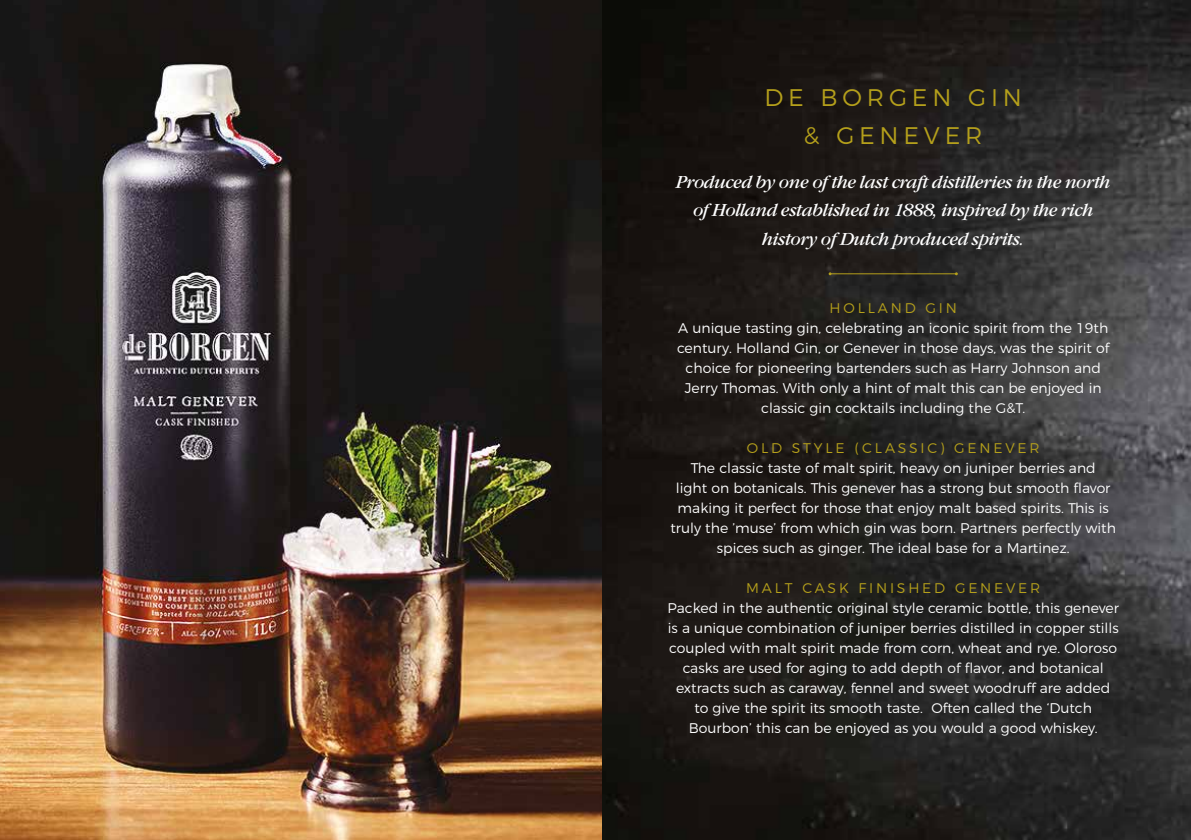
<style>
.page{position:relative;width:1191px;height:840px;background:#fff}
.page>*{position:absolute;margin:0;border:0;box-sizing:border-box;transform-origin:0 0}
.t1{font:300 24px/38.4px "Montserrat";letter-spacing:.2em;color:#b5a01b;text-align:center}
.t2{font:italic 18px/28px "Garamond Nova Pro";letter-spacing:-.03em;color:#fff;text-align:center}
.t3{font:300 14px/20px "Montserrat";color:#fff;text-align:center}
.t4{font:300 14px "Montserrat";letter-spacing:.2em;color:#b5a01b}
</style>
<div class="page">
<img style="left:601px;top:0;width:590px;height:839px">
<img style="left:0;top:0;width:601px;height:839px">
<hr style="left:830px;top:273px;width:126px;height:1px;background:#b5a01b">
<h1 class="t1" style="left:764px;top:76px;width:259px">DE BORGEN GIN &amp; GENEVER</h1>
<p class="t2" style="left:676px;top:168px;width:436px">Produced by one of the last craft distilleries in the north of Holland established in 1888, inspired by the rich history of Dutch produced spirits.</p>
<p class="t4" style="left:829px;top:296px;width:129px">HOLLAND GIN</p>
<p class="t3" style="left:677px;top:316px;width:434px">A unique tasting gin, celebrating an iconic spirit from the 19th century. Holland Gin, or Genever in those days, was the spirit of choice for pioneering bartenders such as Harry Johnson and Jerry Thomas. With only a hint of malt this can be enjoyed in classic gin cocktails including the G&amp;T.</p>
<p class="t4" style="left:747px;top:436px;width:294px">OLD STYLE (CLASSIC) GENEVER</p>
<p class="t3" style="left:670px;top:456px;width:447px">The classic taste of malt spirit, heavy on juniper berries and<br>light on botanicals. This genever has a strong but smooth flavor making it perfect for those that enjoy malt based spirits. This is truly the ’muse’ from which gin was born. Partners perfectly with spices such as ginger. The ideal base for a Martinez.</p>
<p class="t4" style="left:746px;top:576px;width:296px">MALT CASK FINISHED GENEVER</p>
<p class="t3" style="left:667px;top:596px;width:453px">Packed in the authentic original style ceramic bottle, this genever is a unique combination of juniper berries distilled in copper stills coupled with malt spirit made from corn, wheat and rye. Oloroso casks are used for aging to add depth of flavor, and botanical extracts such as caraway, fennel and sweet woodruff are added to give the spirit its smooth taste. Often called the ‘Dutch Bourbon’ this can be enjoyed as you would a good whiskey.</p>
</div>
